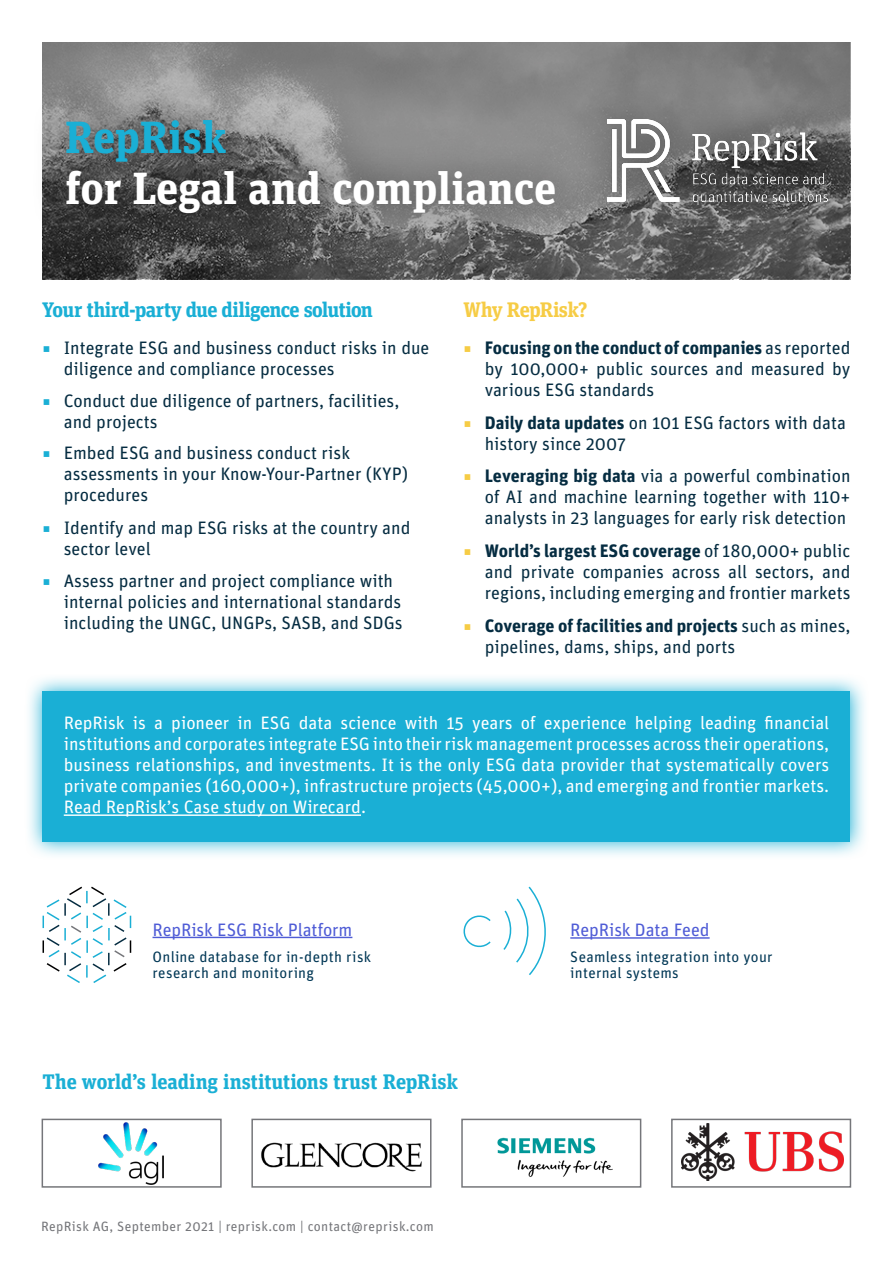
<style>
.page{position:relative;width:893px;height:1263px;background:#fff}
.page>*{position:absolute;margin:0;border:0;box-sizing:border-box;transform-origin:0 0}
.t1{font:700 45px "Unit Slab OT";color:#fff}
.t2{font:700 45px "Unit Slab OT";letter-spacing:-.005em;color:#1aafd5}
.t3{font:700 21px "Unit Slab OT";letter-spacing:-.02em;color:#1aafd5}
.t4{font:700 21px "Unit Slab OT";letter-spacing:-.03em;color:#f6cc45}
.t5{font:18px/21px "Unit OT";color:#052c41}
.t6{font:18px/21px "Unit OT";color:#fff;text-align:justify}
.t7{font:18px "Unit OT";letter-spacing:-.005em;color:#4f5cd6}
.t8{font:15px/16.5px "Unit OT";letter-spacing:.02em;color:#003755}
.t9{font:13.5px "Unit OT";letter-spacing:.025em;color:#75767a}
.s1{color:#1aafd5}
.s2{color:#f6cc45}
.s3{font-weight:700}
</style>
<div class="page">
<hr style="left:153px;top:937px;width:199px;height:1px;background:#4f5cd6">
<svg style="left:43px;top:886px;width:88px;height:97px"></svg>
<hr style="left:570px;top:937px;width:140px;height:2px;background:#4f5cd6">
<svg style="left:463px;top:886px;width:83px;height:89px"></svg>
<img style="left:98px;top:1122px;width:66px;height:62px">
<div style="left:42px;top:1119px;width:180px;height:69px;border:2px solid #75767a"></div>
<img style="left:261px;top:1142px;width:161px;height:29px">
<div style="left:251px;top:1119px;width:180px;height:69px;border:2px solid #75767a"></div>
<div style="left:461px;top:1119px;width:180px;height:69px;border:2px solid #75767a"></div>
<div style="left:671px;top:1119px;width:180px;height:69px;border:2px solid #75767a"></div>
<svg style="left:43px;top:43px;width:807px;height:236px;background:#6d6d6d"></svg>
<div style="left:31px;top:85px;width:560px;height:164px;background:#000;opacity:.6"></div>
<img style="left:681px;top:1123px;width:163px;height:58px">
<img style="left:497px;top:1137px;width:116px;height:40px">
<div style="left:574px;top:82px;width:286px;height:156px;background:#000;opacity:.6"></div>
<img style="left:608px;top:119px;width:220px;height:85px">
<svg style="left:29px;top:678px;width:836px;height:177px;background:#c4eaf3"></svg>
<div style="left:43px;top:692px;width:807px;height:150px;background:#1aafd5"></div>
<hr style="left:64px;top:814px;width:297px;height:2px;background:#fff">
<h1 class="t2" style="left:65px;top:109px;width:163px">RepRisk</h1>
<h1 class="t1" style="left:65px;top:160px;width:492px">for Legal and compliance</h1>
<p class="t3" style="left:42px;top:296px;width:332px">Your third-party due diligence solution</p>
<p class="t4" style="left:463px;top:296px;width:126px">Why RepRisk?</p>
<p class="t5" style="left:64px;top:337px;width:367px;text-indent:-21px"><span class="s1">◾</span> Integrate ESG and business conduct risks in due diligence and compliance processes</p>
<p class="t5" style="left:64px;top:390px;width:337px;text-indent:-21px"><span class="s1">◾</span> Conduct due diligence of partners, facilities, and projects</p>
<p class="t5" style="left:64px;top:442px;width:346px;text-indent:-21px"><span class="s1">◾</span> Embed ESG and business conduct risk assessments in your Know-Your-Partner (KYP) procedures</p>
<p class="t5" style="left:64px;top:517px;width:348px;text-indent:-21px"><span class="s1">◾</span> Identify and map ESG risks at the country and sector level</p>
<p class="t5" style="left:64px;top:570px;width:340px;text-indent:-21px"><span class="s1">◾</span> Assess partner and project compliance with internal policies and international standards including the UNGC, UNGPs, SASB, and SDGs</p>
<p class="t5" style="left:485px;top:337px;width:367px;text-align:justify;text-indent:-21px"><span class="s2">◾</span> <span class="s3">Focusing on the conduct of companies</span> as reported by 100,000+ public sources and measured by various ESG standards</p>
<p class="t5" style="left:485px;top:412px;width:363px;text-indent:-21px"><span class="s2">◾</span> <span class="s3">Daily data updates</span> on 101 ESG factors with data history since 2007</p>
<p class="t5" style="left:485px;top:465px;width:367px;text-align:justify;text-indent:-21px"><span class="s2">◾</span> <span class="s3">Leveraging big data</span> via a powerful combination of AI and machine learning together with 110+ analysts in 23 languages for early risk detection</p>
<p class="t5" style="left:485px;top:540px;width:367px;text-align:justify;text-indent:-21px"><span class="s2">◾</span> <span class="s3">World’s largest ESG coverage</span> of 180,000+ public and private companies across all sectors, and regions, including emerging and frontier markets</p>
<p class="t5" style="left:485px;top:615px;width:367px;text-indent:-21px"><span class="s2">◾</span> <span class="s3">Coverage of facilities and projects</span> such as mines, pipelines, dams, ships, and ports</p>
<p class="t6" style="left:64px;top:712px;width:767px">RepRisk is a pioneer in ESG data science with 15 years of experience helping leading financial institutions and corporates integrate ESG into their risk management processes across their operations, business relationships, and investments. It is the only ESG data provider that systematically covers private companies (160,000+), infrastructure projects (45,000+), and emerging and frontier markets.<br>Read RepRisk’s Case study on Wirecard.</p>
<p class="t7" style="left:153px;top:918px;width:201px">RepRisk ESG Risk Platform</p>
<p class="t8" style="left:153px;top:948px;width:220px">Online database for in-depth risk research and monitoring</p>
<p class="t3" style="left:43px;top:1068px;width:417px">The world’s leading institutions trust RepRisk</p>
<p class="t9" style="left:41px;top:1218px;width:394px">RepRisk AG, September 2021 | reprisk.com | contact@reprisk.com</p>
<p class="t7" style="left:570px;top:918px;width:141px">RepRisk Data Feed</p>
<p class="t8" style="left:570px;top:948px;width:204px">Seamless integration into your internal systems</p>
</div>
